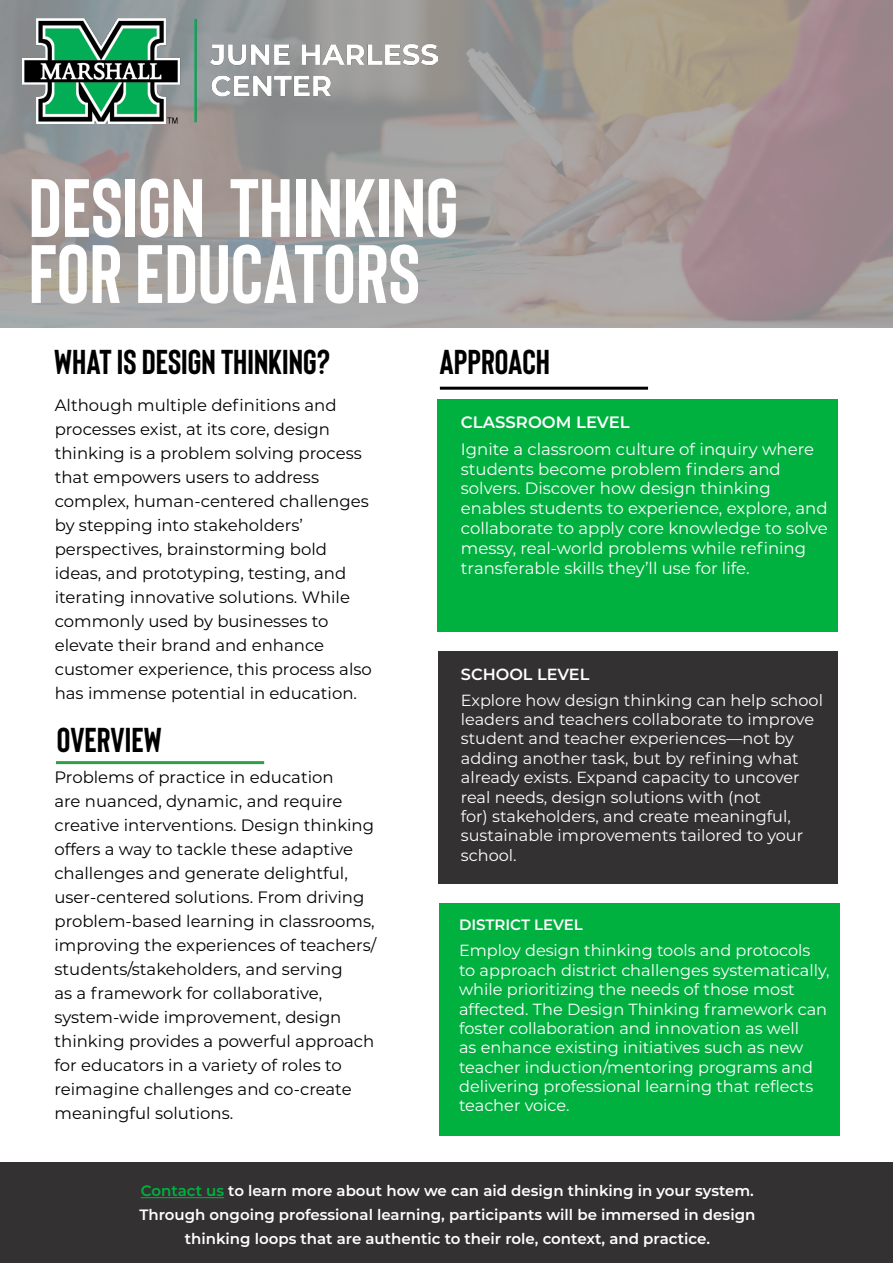
<style>
.page{position:relative;width:893px;height:1263px;background:#fff}
.page>*{position:absolute;margin:0;border:0;box-sizing:border-box;transform-origin:0 0}
.t1{font:700 82.5px/66px "Bison";color:#fff}
.t2{font:700 34.5px "Bison";color:#000}
.t3{font:16.5px/24px "Montserrat";color:#000}
.t4{font:16.5px/19.8px "Montserrat";color:#fff}
.t5{font:600 16.5px "Montserrat";color:#fff}
.t6{font:16.2px/19.4px "Montserrat";color:#fff}
.t7{font:600 16.2px "Montserrat";color:#fff}
.t8{font:600 15px/24px "Montserrat";color:#fff;text-align:center}
.s1{color:#00b140}
</style>
<div class="page">
<div style="left:0;top:1163px;width:893px;height:100px;background:#333132"></div>
<hr style="left:141px;top:1197px;width:83px;height:1px;background:#00b140">
<hr style="left:56px;top:761px;width:208px;height:3px;background:#2e9f48">
<hr style="left:440px;top:387px;width:208px;height:3px;background:#000">
<div style="left:438px;top:399px;width:400px;height:232px;background:#00b140"></div>
<div style="left:438px;top:651px;width:400px;height:232px;background:#333132"></div>
<svg style="left:0;top:0;width:893px;height:328px;background:#a09896"></svg>
<div style="left:440px;top:903px;width:400px;height:232px;background:#00b140"></div>
<img style="left:23px;top:19px;width:415px;height:105px">
<h1 class="t1" style="left:28px;top:171px;width:431px">DESIGN THINKING<br>FOR EDUCATORS</h1>
<h2 class="t2" style="left:54px;top:340px;width:278px">WHAT IS DESIGN THINKING?</h2>
<p class="t3" style="left:55px;top:392px;width:319px">Although multiple definitions and processes exist, at its core, design thinking is a problem solving process that empowers users to address complex, human-centered challenges by stepping into stakeholders’ perspectives, brainstorming bold ideas, and prototyping, testing, and iterating innovative solutions. While commonly used by businesses to elevate their brand and enhance customer experience, this process also has immense potential in education.</p>
<h2 class="t2" style="left:57px;top:718px;width:106px">OVERVIEW</h2>
<p class="t3" style="left:54px;top:764px;width:323px">Problems of practice in education<br>are nuanced, dynamic, and require creative interventions. Design thinking offers a way to tackle these adaptive challenges and generate delightful, user-centered solutions. From driving problem-based learning in classrooms, improving the experiences of teachers/ students/stakeholders, and serving<br>as a framework for collaborative, system-wide improvement, design thinking provides a powerful approach for educators in a variety of roles to reimagine challenges and co-create meaningful solutions.</p>
<h2 class="t2" style="left:440px;top:340px;width:112px">APPROACH</h2>
<p class="t5" style="left:461px;top:411px;width:170px">CLASSROOM LEVEL</p>
<p class="t4" style="left:461px;top:438px;width:368px">Ignite a classroom culture of inquiry where students become problem finders and solvers. Discover how design thinking enables students to experience, explore, and collaborate to apply core knowledge to solve messy, real-world problems while refining transferable skills they’ll use for life.</p>
<p class="t7" style="left:461px;top:662px;width:130px">SCHOOL LEVEL</p>
<p class="t6" style="left:461px;top:690px;width:364px">Explore how design thinking can help school leaders and teachers collaborate to improve student and teacher experiences—not by adding another task, but by refining what already exists. Expand capacity to uncover real needs, design solutions with (not<br>for) stakeholders, and create meaningful, sustainable improvements tailored to your school.</p>
<p class="t8" style="left:459px;top:912px;width:125px">DISTRICT LEVEL</p>
<p class="t6" style="left:459px;top:940px;width:372px">Employ design thinking tools and protocols to approach district challenges systematically, while prioritizing the needs of those most affected. The Design Thinking framework can foster collaboration and innovation as well<br>as enhance existing initiatives such as new teacher induction/mentoring programs and delivering professional learning that reflects teacher voice.</p>
<p class="t8" style="left:139px;top:1178px;width:617px"><span class="s1">Contact us</span> to learn more about how we can aid design thinking in your system.<br>Through ongoing professional learning, participants will be immersed in design thinking loops that are authentic to their role, context, and practice.</p>
</div>
